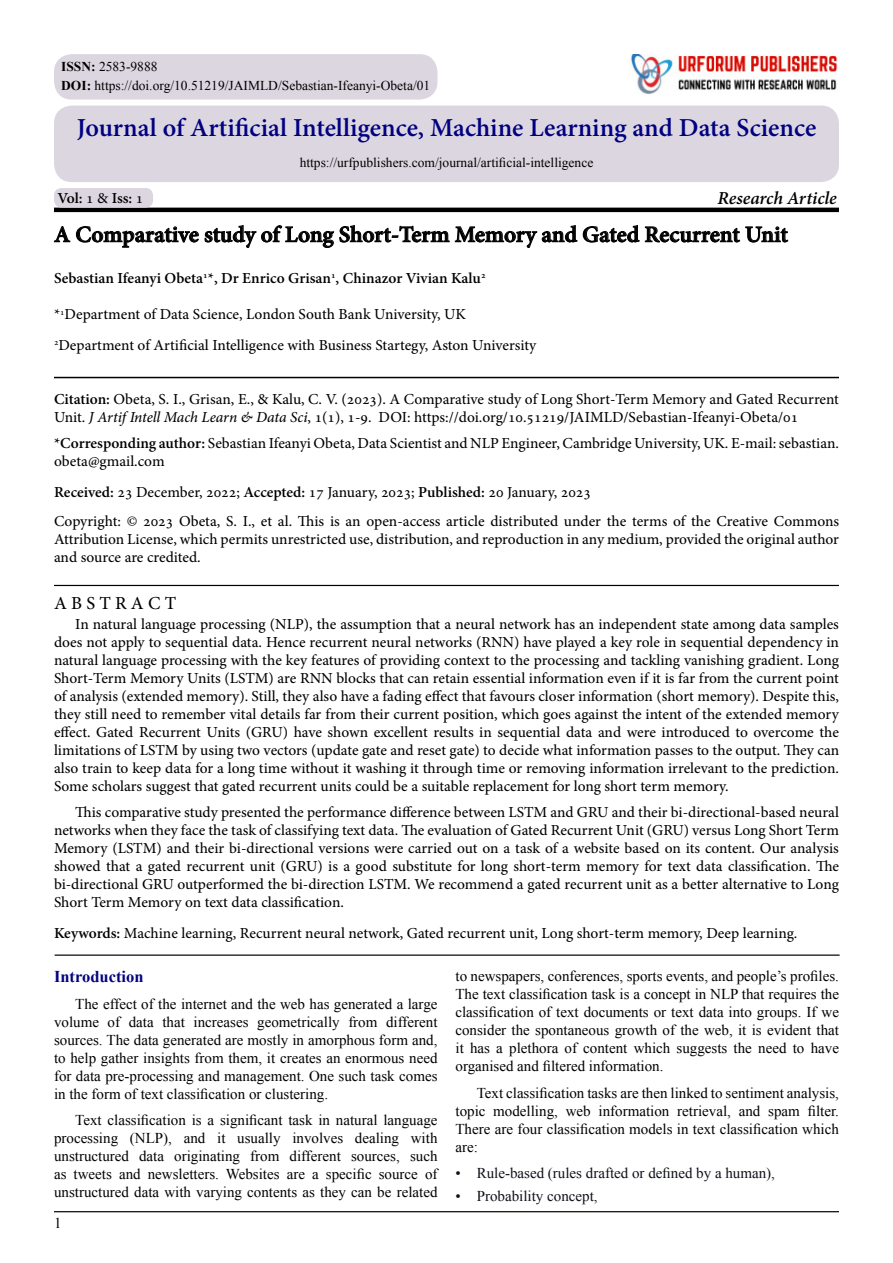
<style>
.page{position:relative;width:893px;height:1263px;background:#fff}
.page>*{position:absolute;margin:0;border:0;box-sizing:border-box;transform-origin:0 0}
.t1{font:700 25.5px "Adobe Hebrew";color:#000080}
.t2{font:700 22.5px "Adobe Hebrew";letter-spacing:-.005em;color:#000}
.t3{font:italic 700 18px "Adobe Hebrew";letter-spacing:-.005em;color:#000}
.t4{font:18px "Adobe Hebrew";letter-spacing:.235em;color:#000}
.t5{font:700 16.5px "Times New Roman";color:#030381}
.t6{font:15px/18px "Adobe Hebrew";color:#000}
.t7{font:15px/18px "Times New Roman";color:#000;text-align:right}
.t8{font:700 15px "Adobe Hebrew";color:#000}
.t9{font:15px "Times New Roman";color:#0e101a}
.t10{font:13.5px/18.3px "Times New Roman";color:#000}
.t11{font:700 8.7px "Adobe Hebrew";color:#000}
.t12{font:8.7px "Adobe Hebrew";color:#000}
.s1{font-weight:700}
.s2{font-weight:400}
.s3{font-size:15px}
.s4{font-style:italic}
</style>
<div class="page">
<img style="left:630px;top:54px;width:208px;height:40px">
<hr style="left:54px;top:208px;width:785px;height:4px;background:#000">
<svg style="left:54px;top:225px;width:734px;height:23px"></svg>
<hr style="left:54px;top:377px;width:785px;height:1px;background:#000">
<hr style="left:54px;top:585px;width:785px;height:1px;background:#000">
<hr style="left:54px;top:1211px;width:785px;height:1px;background:#000">
<div style="left:54px;top:188px;width:99px;height:20px;background:#dcd6e0;border-radius:8px"></div>
<div style="left:54px;top:106px;width:785px;height:76px;background:#dcd6e0;border-radius:18px"></div>
<hr style="left:55px;top:954px;width:785px;height:2px;background:#000">
<div style="left:54px;top:54px;width:383px;height:46px;background:#dcd6e0;border-radius:18px"></div>
<p class="t10" style="left:61px;top:57px;width:371px"><span class="s1">ISSN:</span> 2583-9888<br><span class="s1">DOI:</span> https://doi.org/10.51219/JAIMLD/Sebastian-Ifeanyi-Obeta/01</p>
<h1 class="t1" style="left:77px;top:112px;width:741px">Journal of Artificial Intelligence, Machine Learning and Data Science</h1>
<p class="t8" style="left:57px;top:189px;width:87px">Vol <span class="s2">1</span>: <span class="s2">&amp;</span> Iss <span class="s2">1</span>:</p>
<p class="t10" style="left:300px;top:154px;width:295px">https://urfpublishers.com/journal/artificial-intelligence</p>
<p class="t3" style="left:717px;top:187px;width:121px">Research Article</p>
<h2 class="t2" style="left:54px;top:221px;width:735px">A Comparative study of Long Short-Term Memory and Gated Recurrent Unit</h2>
<p class="t11" style="left:203px;top:270px;width:6px">1</p>
<p class="t8" style="left:54px;top:269px;width:428px">Sebastian Ifeanyi Obeta ,* Dr Enrico Grisan , Chinazor Vivian Kalu</p>
<p class="t11" style="left:331px;top:270px;width:6px">1</p>
<p class="t11" style="left:481px;top:270px;width:6px">2</p>
<p class="t12" style="left:54px;top:306px;width:12px">1<span class="s3">*</span></p>
<p class="t6" style="left:65px;top:306px;width:403px">Department of Data Science, London South Bank University, UK</p>
<p class="t12" style="left:54px;top:337px;width:6px">2</p>
<p class="t6" style="left:58px;top:336px;width:479px">Department of Artificial Intelligence with Business Startegy, Aston University</p>
<p class="t6" style="left:379px;top:390px;width:462px;text-indent:-325px"><span class="s1">Citation:</span> Obeta . ,I.S, Grisan E, ., &amp; Kalu C, (.V. 2023 A.) Comparative study of Long Short-Term Memory and Gated Recurrent<br>DOI: https://doi.org/10.51219/JAIMLD/Sebastian-Ifeanyi-Obeta/01</p>
<p class="t6" style="left:54px;top:404px;width:786px;line-height:26.5px">Unit <span class="s4">J</span>. <span class="s4">Artif Intell Mach Learn &amp; D a t a S c i</span> , )1(1, 1 - 9 .<br><span class="s1">*Corresponding author:</span> Sebastian Ifeanyi Obeta, Data Scientist and NLP Engineer, Cambridge University, UK -E. mail: sebastian.</p>
<p class="t6" style="left:54px;top:446px;width:538px;line-height:30.8px">obeta@gmail.com<br><span class="s1">Received:</span> 23 December, 2022; <span class="s1">Accepted:</span> 17 January, 2023; <span class="s1">Published:</span> 20 January, 2023</p>
<p class="t6" style="left:54px;top:512px;width:786px;text-align:justify">Copyright: © 2023 Obeta . ,I.S, et al. This is an open-access article distributed under the terms of the Creative Commons Attribution License, which permits unrestricted use, distribution, and reproduction in any medium, provided the original author and source are credited.</p>
<p class="t4" style="left:54px;top:592px;width:124px">AB TS RACT</p>
<p class="t6" style="left:54px;top:615px;width:787px;text-align:justify;text-indent:21px">In natural language processing (NLP ,) the assumption that a neural network has an independent state among data samples does not apply to sequential data. Hence recurrent neural networks (RNN) have played a key role in sequential dependency in natural language processing with the key features of providing context to the processing and tackling vanishing gradient. Long Short-Term Memory Units (LSTM) are RNN blocks that can retain essential information even isitif far from the current point of analysis (extended memory .) Still, they also have a fading effect that favours closer information (short memory .) Despite this, they still need to remember vital details far from their current position, which goes against the intent of the extended memory effect. Gated Recurrent Units (GRU) have shown excellent results in sequential data and were introduced to overcome the limitations of LSTM by using two vectors (update gate and reset gate) to decide what information passes to the output. They can also train to keep data for a long time without it washing it through time or removing information irrelevant to the prediction.<br>Some scholars suggest that gated recurrent units could be a suitable replacement for long short term memory.</p>
<p class="t6" style="left:54px;top:803px;width:787px;text-align:justify;text-indent:21px">This comparative study presented the performance difference between LSTM and GRU and their bi-directional-based neural networks when they face the task of classifying text data. The evaluation of Gated Recurrent Unit (GRU) versus Long Short Term Memory (LSTM) and their bi-directional versions were carried out on a task of a website based on its content. Our analysis showed that a gated recurrent unit (GRU) is a good substitute for long short-term memory for text data classification. The bi-directional GRU outperformed the bi-direction LSTM. We recommend a gated recurrent unit as a better alternative to Long Short Term Memory on text data classification.</p>
<p class="t6" style="left:54px;top:924px;width:745px"><span class="s1">Keywords:</span> Machine learning, Recurrent neural network, Gated recurrent unit, Long short-term memory, Deep learning.</p>
<p class="t5" style="left:54px;top:965px;width:91px">Introduction</p>
<p class="t7" style="left:75px;top:994px;width:364px">The effect of the internet and the web has generated a large different</p>
<p class="t7" style="left:54px;top:1012px;width:385px;text-align:left">volume<br>sources. The data generated are mostly in amorphous form and, to help gather insights from them it, creates an enormous need for data pre-processing and management. One such task comes in the form of text classification or clustering.</p>
<p class="t7" style="left:75px;top:1111px;width:364px">Text classification is a significant task in natural language with</p>
<p class="t7" style="left:129px;top:1012px;width:26px">data</p>
<p class="t7" style="left:162px;top:1012px;width:24px">that</p>
<p class="t7" style="left:194px;top:1012px;width:56px">increases</p>
<p class="t7" style="left:257px;top:1012px;width:84px">geometrically</p>
<p class="t7" style="left:108px;top:1012px;width:14px">of</p>
<p class="t7" style="left:348px;top:1012px;width:31px">from</p>
<p class="t7" style="left:54px;top:1129px;width:66px">processing</p>
<p class="t7" style="left:130px;top:1129px;width:44px">(NLP ,)</p>
<p class="t7" style="left:184px;top:1129px;width:23px">and</p>
<p class="t7" style="left:217px;top:1129px;width:10px">it</p>
<p class="t7" style="left:237px;top:1129px;width:45px">usually</p>
<p class="t7" style="left:292px;top:1129px;width:52px">involves</p>
<p class="t7" style="left:355px;top:1129px;width:46px">dealing</p>
<p class="t7" style="left:54px;top:1147px;width:76px">unstructured</p>
<p class="t7" style="left:139px;top:1147px;width:26px">data</p>
<p class="t7" style="left:174px;top:1147px;width:67px">originating</p>
<p class="t7" style="left:250px;top:1147px;width:31px">from</p>
<p class="t7" style="left:290px;top:1147px;width:53px">different</p>
<p class="t7" style="left:351px;top:1147px;width:50px">sources,</p>
<p class="t7" style="left:410px;top:1147px;width:29px">such</p>
<p class="t7" style="left:119px;top:1165px;width:23px">and</p>
<p class="t7" style="left:148px;top:1165px;width:73px">newsletters.</p>
<p class="t7" style="left:226px;top:1165px;width:55px">Websites</p>
<p class="t7" style="left:326px;top:1165px;width:47px">specific</p>
<p class="t7" style="left:425px;top:1165px;width:14px">of</p>
<p class="t7" style="left:74px;top:1165px;width:40px">tweets</p>
<p class="t7" style="left:287px;top:1165px;width:20px">are</p>
<p class="t7" style="left:379px;top:1165px;width:41px">source</p>
<p class="t7" style="left:54px;top:1165px;width:385px;text-align:left">as<br>unstructured data with varying contents as they can be related</p>
<p class="t7" style="left:312px;top:1165px;width:8px">a</p>
<p class="t7" style="left:54px;top:1214px;width:9px">1</p>
<p class="t7" style="left:455px;top:967px;width:385px;text-align:justify">to newspapers, conferences, sports events, and people s’ profiles.<br>The text classification task is a concept in NLP that requires the classification of text documents or text data into groups. If we consider the spontaneous growth of the web, it is evident that it has a plethora of content which suggests the need to have organised and filtered information.</p>
<p class="t7" style="left:477px;top:1083px;width:364px">Text classification tasks are then linked to sentiment analysis, filter.</p>
<p class="t7" style="left:455px;top:1101px;width:385px;text-align:left">topic<br>There are four classification models in text classification which are:</p>
<p class="t9" style="left:477px;top:1163px;width:300px">Rule-based (rules drafted or defined by a human ,(</p>
<p class="t7" style="left:493px;top:1101px;width:66px">modelling,</p>
<p class="t7" style="left:566px;top:1101px;width:26px">web</p>
<p class="t7" style="left:599px;top:1101px;width:72px">information</p>
<p class="t7" style="left:677px;top:1101px;width:55px">retrieval,</p>
<p class="t7" style="left:739px;top:1101px;width:23px">and</p>
<p class="t7" style="left:768px;top:1101px;width:33px">spam</p>
<p class="t9" style="left:455px;top:1163px;width:7px">•</p>
<p class="t9" style="left:455px;top:1185px;width:7px">•</p>
<p class="t9" style="left:477px;top:1185px;width:122px">Probability concept,</p>
</div>
